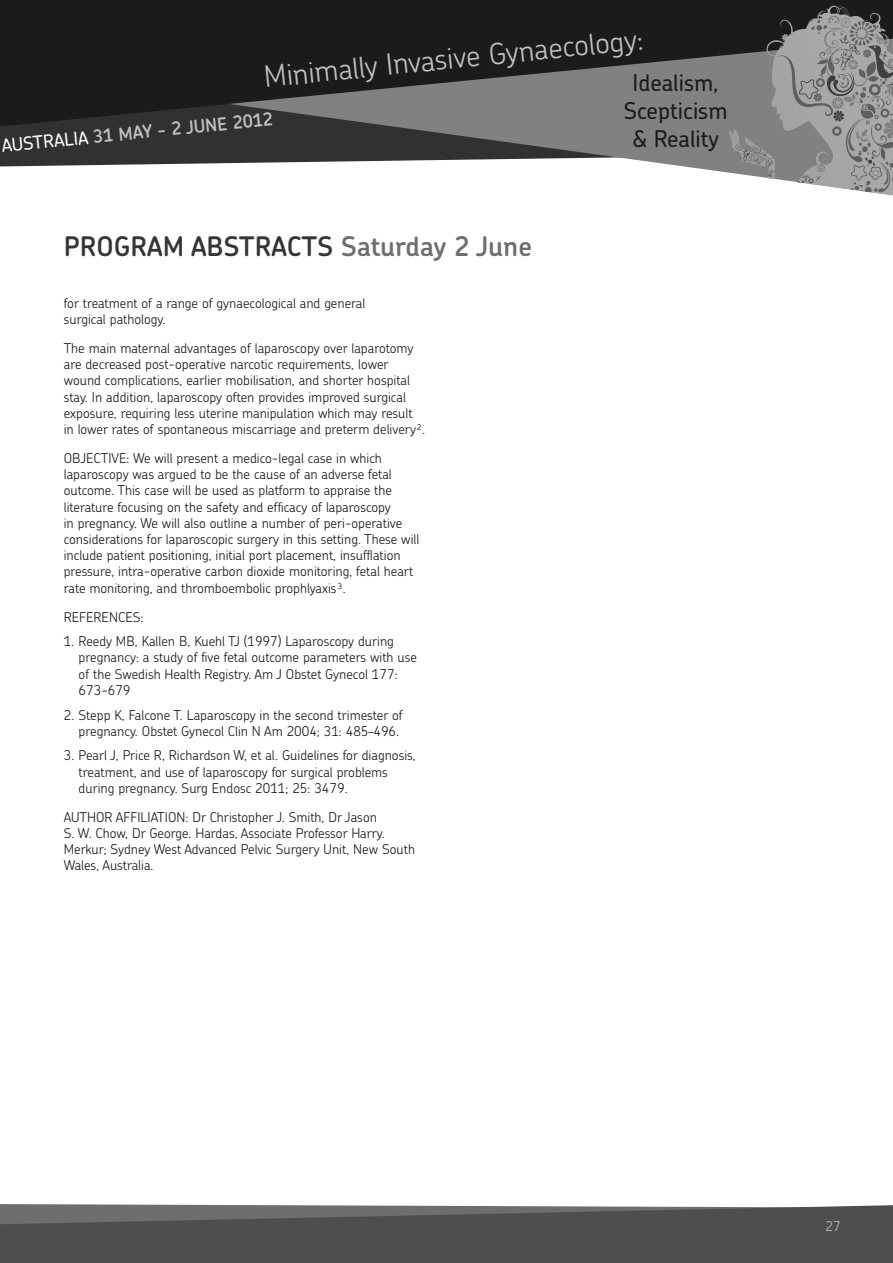
<style>
.page{position:relative;width:893px;height:1263px;background:#fff}
.page>*{position:absolute;margin:0;border:0;box-sizing:border-box;transform-origin:0 0}
.t1{font:300 29.25px "Chevin";color:#c0c0c0}
.t2{font:600 27px "Chevin";color:#6e6e6e}
.t3{font:600 27px "Chevin";color:#353535}
.t4{font:500 23.1px/27.8px "Chevin";color:#1b1b1b;text-align:center}
.t5{font:600 18px "Chevin";color:#c0c0c0}
.t6{font:300 13.5px/16.2px "Chevin";color:#1b1b1b}
.t7{font:300 13.5px "Chevin";color:#c0c0c0}
.s1{font-weight:500;color:#fff}
.s2{color:#353535}
</style>
<div class="page">
<svg style="left:0;top:1204px;width:208px;height:1px"></svg>
<svg style="left:0;top:126px;width:735px;height:48px;fill:#313131"></svg>
<svg style="left:0;top:0;width:893px;height:126px;background:#333"></svg>
<svg style="left:735px;top:6px;width:158px;height:190px;background:#888"></svg>
<svg style="left:0;top:1205px;width:893px;height:58px;background:#555"></svg>
<h1 class="t1" style="left:262px;top:59px;width:383px;rotate:-6deg">Minimally Invasive Gynaecology:</h1>
<h3 class="t4" style="left:624px;top:69px;width:105px">I dealism,<br>Scepticism &amp; Reality</h3>
<h3 class="t5" style="left:1px;top:135px;width:274px;rotate:-6deg"><span class="s1">Aust r al ia</span> 31 MAY - 2 JUNE 2012</h3>
<h2 class="t3" style="left:64px;top:228px;width:85px">Program</h2>
<h2 class="t2" style="left:191px;top:228px;width:342px"><span class="s2">ABSTRACTS</span> Saturday 2 June</h2>
<p class="t6" style="left:64px;top:295px;width:303px">for treatment of a range of gynaecological and general surgical pathology.</p>
<p class="t6" style="left:64px;top:340px;width:363px">The main maternal advantages of laparoscopy over laparotomy are decreased post-operative narcotic requirements, lower wound complications, earlier mobilisation, and shorter hospital stay. In addition, laparoscopy often provides improved surgical exposure, requiring less uterine manipulation which may result in lower rates of spontaneous miscarriage and preterm delivery².</p>
<p class="t6" style="left:64px;top:450px;width:357px">OBJECTIVE: We will present a medico-legal case in which laparoscopy was argued to be the cause of an adverse fetal outcome. This case will be used as platform to appraise the literature focusing on the safety and efficacy of laparoscopy<br>in pregnancy. We will also outline a number of peri-operative considerations for laparoscopic surgery in this setting. These will include patient positioning, initial port placement, insufflation pressure, intra-operative carbon dioxide monitoring, fetal heart rate monitoring, and thromboembolic prophlyaxis³.</p>
<p class="t6" style="left:64px;top:608px;width:81px">REFERENCES:</p>
<p class="t6" style="left:79px;top:633px;width:340px;text-indent:-15px">1. Reedy MB, Kallen B, Kuehl TJ (1997) Laparoscopy during pregnancy: a study of five fetal outcome parameters with use of the Swedish Health Registry. Am J Obstet Gynecol 177:<br>673-679</p>
<p class="t6" style="left:64px;top:706px;width:340px;text-align:right">2. Stepp K, Falcone T. Laparoscopy in the second trimester of pregnancy. Obstet Gynecol Clin N Am 2004; 31: 485–496.</p>
<p class="t6" style="left:79px;top:747px;width:339px;text-indent:-15px">3. Pearl J, Price R, Richardson W, et al. Guidelines for diagnosis, treatment, and use of laparoscopy for surgical problems during pregnancy. Surg Endosc 2011; 25: 3479.</p>
<p class="t6" style="left:64px;top:809px;width:353px">AUTHOR AFFILIATION: Dr Christopher J. Smith, Dr Jason<br>S. W. Chow, Dr George. Hardas, Associate Professor Harry.<br>Merkur; Sydney West Advanced Pelvic Surgery Unit, New South Wales, Australia.</p>
<p class="t7" style="left:825px;top:1218px;width:17px">27</p>
</div>
